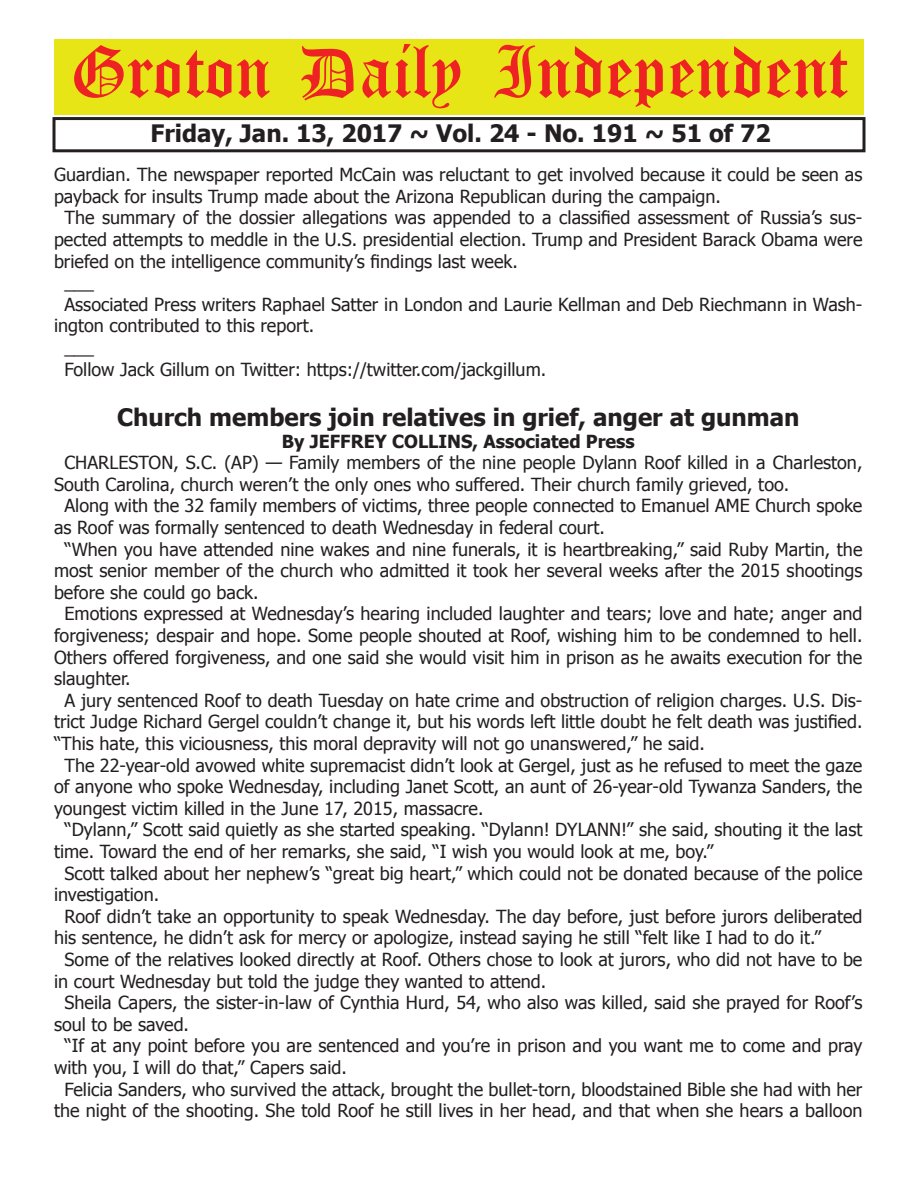
<style>
.page{position:relative;width:918px;height:1188px;background:#fff}
.page>*{position:absolute;margin:0;border:0;box-sizing:border-box;transform-origin:0 0}
.t1{font:54px "Old English Five";color:#ee2123}
.t2{font:700 24px "Tahoma";color:#231f20}
.t3{font:18px "Tahoma";color:#231f20}
.t4{font:700 18px "Tahoma";color:#231f20}
</style>
<div class="page">
<div style="left:52px;top:117px;width:814px;height:35px;border:3px solid #231f20"></div>
<div style="left:54px;top:40px;width:810px;height:75px;background:#e7e515"></div>
<h1 class="t1" style="left:70px;top:47px;width:779px">Groton Daily Independent</h1>
<h2 class="t2" style="left:151px;top:116px;width:622px">Friday, Jan. 13, 2017 ~ Vol. 24 - No. 191 ~ 51 of 72</h2>
<p class="t3" style="left:54px;top:163px;width:810px">Guardian. The newspaper reported McCain was reluctant to get involved because it could be seen as</p>
<p class="t3" style="left:54px;top:184px;width:669px">payback for insults Trump made about the Arizona Republican during the campaign.</p>
<p class="t3" style="left:64px;top:206px;width:799px">The summary of the dossier allegations was appended to a classified assessment of Russia’s sus-</p>
<p class="t3" style="left:54px;top:227px;width:810px">pected attempts to meddle in the U.S. presidential election. Trump and President Barack Obama were</p>
<p class="t3" style="left:54px;top:249px;width:465px">briefed on the intelligence community’s findings last week.</p>
<p class="t3" style="left:64px;top:271px;width:31px">___</p>
<p class="t3" style="left:64px;top:292px;width:799px">Associated Press writers Raphael Satter in London and Laurie Kellman and Deb Riechmann in Wash-</p>
<p class="t3" style="left:54px;top:314px;width:262px">ington contributed to this report.</p>
<p class="t3" style="left:64px;top:335px;width:31px">___</p>
<p class="t3" style="left:64px;top:357px;width:483px">Follow Jack Gillum on Twitter: https://twitter.com/jackgillum.</p>
<h2 class="t2" style="left:117px;top:400px;width:684px">Church members join relatives in grief, anger at gunman</h2>
<p class="t4" style="left:282px;top:428px;width:355px">By JEFFREY COLLINS, Associated Press</p>
<p class="t3" style="left:64px;top:451px;width:799px">CHARLESTON, S.C. (AP) — Family members of the nine people Dylann Roof killed in a Charleston,</p>
<p class="t3" style="left:54px;top:472px;width:737px">South Carolina, church weren’t the only ones who suffered. Their church family grieved, too.</p>
<p class="t3" style="left:64px;top:494px;width:799px">Along with the 32 family members of victims, three people connected to Emanuel AME Church spoke</p>
<p class="t3" style="left:54px;top:515px;width:552px">as Roof was formally sentenced to death Wednesday in federal court.</p>
<p class="t3" style="left:64px;top:537px;width:799px">“When you have attended nine wakes and nine funerals, it is heartbreaking,” said Ruby Martin, the</p>
<p class="t3" style="left:54px;top:559px;width:810px">most senior member of the church who admitted it took her several weeks after the 2015 shootings</p>
<p class="t3" style="left:54px;top:580px;width:206px">before she could go back.</p>
<p class="t3" style="left:64px;top:602px;width:799px">Emotions expressed at Wednesday’s hearing included laughter and tears; love and hate; anger and</p>
<p class="t3" style="left:54px;top:623px;width:810px">forgiveness; despair and hope. Some people shouted at Roof, wishing him to be condemned to hell.</p>
<p class="t3" style="left:54px;top:645px;width:810px">Others offered forgiveness, and one said she would visit him in prison as he awaits execution for the</p>
<p class="t3" style="left:54px;top:667px;width:78px">slaughter.</p>
<p class="t3" style="left:64px;top:688px;width:799px">A jury sentenced Roof to death Tuesday on hate crime and obstruction of religion charges. U.S. Dis-</p>
<p class="t3" style="left:54px;top:710px;width:810px">trict Judge Richard Gergel couldn’t change it, but his words left little doubt he felt death was justified.</p>
<p class="t3" style="left:54px;top:731px;width:653px">“This hate, this viciousness, this moral depravity will not go unanswered,” he said.</p>
<p class="t3" style="left:64px;top:753px;width:799px">The 22-year-old avowed white supremacist didn’t look at Gergel, just as he refused to meet the gaze</p>
<p class="t3" style="left:54px;top:775px;width:810px">of anyone who spoke Wednesday, including Janet Scott, an aunt of 26-year-old Tywanza Sanders, the</p>
<p class="t3" style="left:54px;top:796px;width:431px">youngest victim killed in the June 17, 2015, massacre.</p>
<p class="t3" style="left:64px;top:818px;width:799px">“Dylann,” Scott said quietly as she started speaking. “Dylann! DYLANN!” she said, shouting it the last</p>
<p class="t3" style="left:54px;top:839px;width:661px">time. Toward the end of her remarks, she said, “I wish you would look at me, boy.”</p>
<p class="t3" style="left:64px;top:861px;width:799px">Scott talked about her nephew’s “great big heart,” which could not be donated because of the police</p>
<p class="t3" style="left:54px;top:883px;width:107px">investigation.</p>
<p class="t3" style="left:64px;top:904px;width:799px">Roof didn’t take an opportunity to speak Wednesday. The day before, just before jurors deliberated</p>
<p class="t3" style="left:54px;top:926px;width:768px">his sentence, he didn’t ask for mercy or apologize, instead saying he still “felt like I had to do it.”</p>
<p class="t3" style="left:64px;top:947px;width:799px">Some of the relatives looked directly at Roof. Others chose to look at jurors, who did not have to be</p>
<p class="t3" style="left:54px;top:969px;width:494px">in court Wednesday but told the judge they wanted to attend.</p>
<p class="t3" style="left:64px;top:991px;width:799px">Sheila Capers, the sister-in-law of Cynthia Hurd, 54, who also was killed, said she prayed for Roof’s</p>
<p class="t3" style="left:54px;top:1012px;width:137px">soul to be saved.</p>
<p class="t3" style="left:64px;top:1034px;width:800px">“If at any point before you are sentenced and you’re in prison and you want me to come and pray</p>
<p class="t3" style="left:54px;top:1055px;width:294px">with you, I will do that,” Capers said.</p>
<p class="t3" style="left:64px;top:1077px;width:799px">Felicia Sanders, who survived the attack, brought the bullet-torn, bloodstained Bible she had with her</p>
<p class="t3" style="left:54px;top:1099px;width:810px">the night of the shooting. She told Roof he still lives in her head, and that when she hears a balloon</p>
</div>
